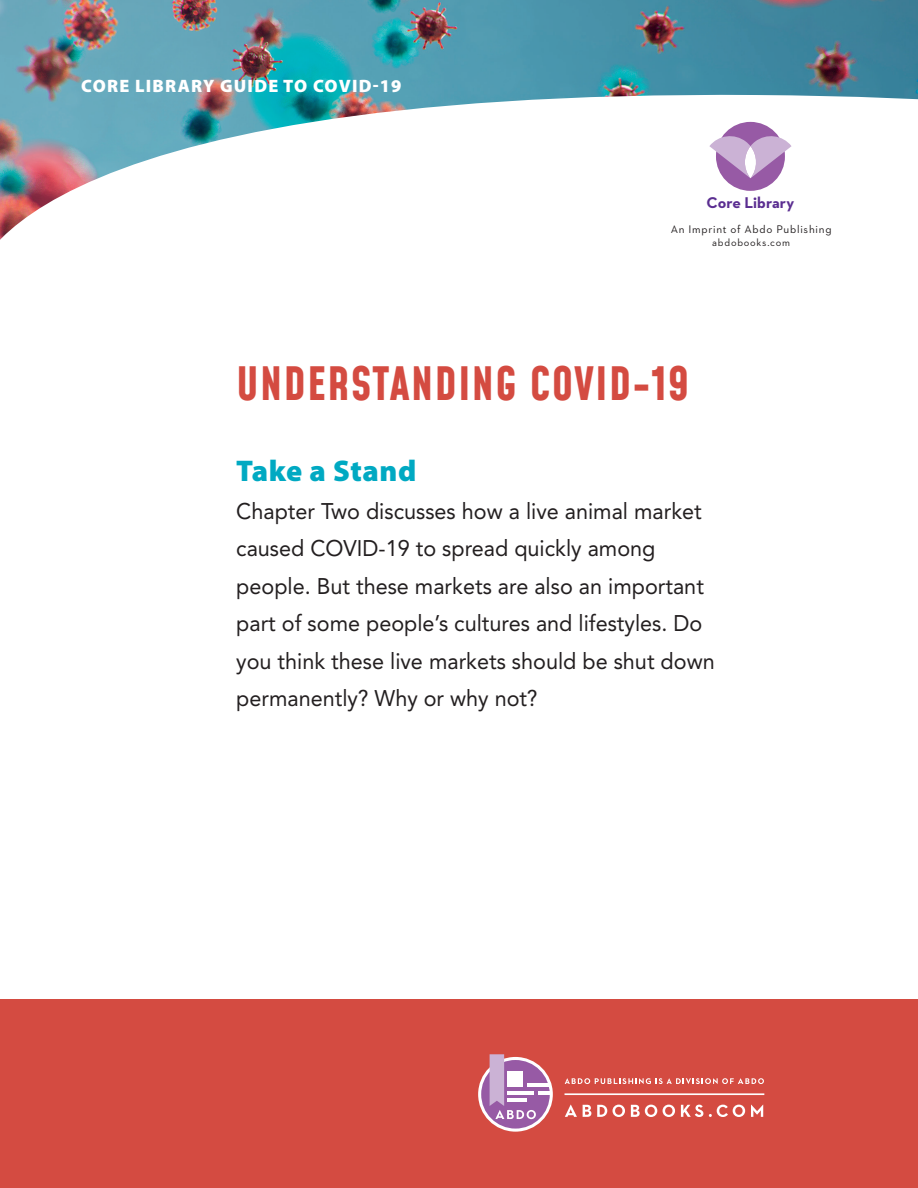
<style>
.page{position:relative;width:918px;height:1188px;background:#fff}
.page>*{position:absolute;margin:0;border:0;box-sizing:border-box;transform-origin:0 0}
.WEB_-_book_title{font:700 45px "Mohave";letter-spacing:.02em;color:#d44b41}
.WEB_-_subhead{font:900 30px "Myriad Pro";letter-spacing:.02em;color:#00a9c2}
.WEB_-_main_text_NO_I{font:22.5px/37.5px "Avenir LT Std";color:#231f20;scale:.96 1}
.t1{font:900 18px "Myriad Pro";letter-spacing:.07em;color:#fff}
.t2{font:700 15.9px "Neutraface 2 Text";color:#5b2e91}
.t3{font:11.25px "Neutraface 2 Text";letter-spacing:.065em;color:#231f20}
.t4{font:10.5px "Neutraface 2 Text";letter-spacing:.07em;color:#231f20}
</style>
<div class="page">
<div style="left:0;top:999px;width:918px;height:189px;background:#d44b41"></div>
<svg style="left:478px;top:1057px;width:75px;height:75px"></svg>
<div style="left:481px;top:1060px;width:69px;height:69px;background:#975aa5;border-radius:50%"></div>
<hr style="left:527px;top:1084px;width:24px;height:3px;background:#fff">
<hr style="left:538px;top:1091px;width:13px;height:4px;background:#fff">
<svg style="left:490px;top:1054px;width:46px;height:65px"></svg>
<svg style="left:565px;top:1105px;width:12px;height:12px"></svg>
<svg style="left:583px;top:1105px;width:8px;height:12px"></svg>
<svg style="left:597px;top:1105px;width:10px;height:12px"></svg>
<svg style="left:613px;top:1105px;width:12px;height:12px"></svg>
<svg style="left:631px;top:1105px;width:26px;height:12px"></svg>
<svg style="left:663px;top:1105px;width:12px;height:12px"></svg>
<svg style="left:681px;top:1105px;width:22px;height:12px"></svg>
<svg style="left:709px;top:1105px;width:36px;height:12px"></svg>
<svg style="left:751px;top:1105px;width:12px;height:12px"></svg>
<svg style="left:565px;top:1078px;width:199px;height:6px"></svg>
<hr style="left:565px;top:1093px;width:199px;height:2px;background:#fff">
<img style="left:0;top:0;width:918px;height:240px">
<p class="t1" style="left:81px;top:76px;width:322px">CORE LIBRARY GUIDE TO COVID-19</p>
<p class="t2" style="left:707px;top:193px;width:89px">Core Library</p>
<p class="t3" style="left:671px;top:222px;width:162px">An Imprint of Abdo Publishing</p>
<p class="t4" style="left:712px;top:236px;width:79px">abdobooks.com</p>
<p class="WEB_-_book_title" style="left:236px;top:355px;width:455px">UNDERSTANDING COVID-19</p>
<p class="WEB_-_subhead" style="left:236px;top:454px;width:182px">Take a Stand</p>
<p class="WEB_-_main_text_NO_I" style="left:236px;top:492px;width:500px">Chapter Two discusses how a live animal market caused COVID-19 to spread quickly among people. But these markets are also an important part of some people’s cultures and lifestyles. Do you think these live markets should be shut down permanently? Why or why not?</p>
</div>
